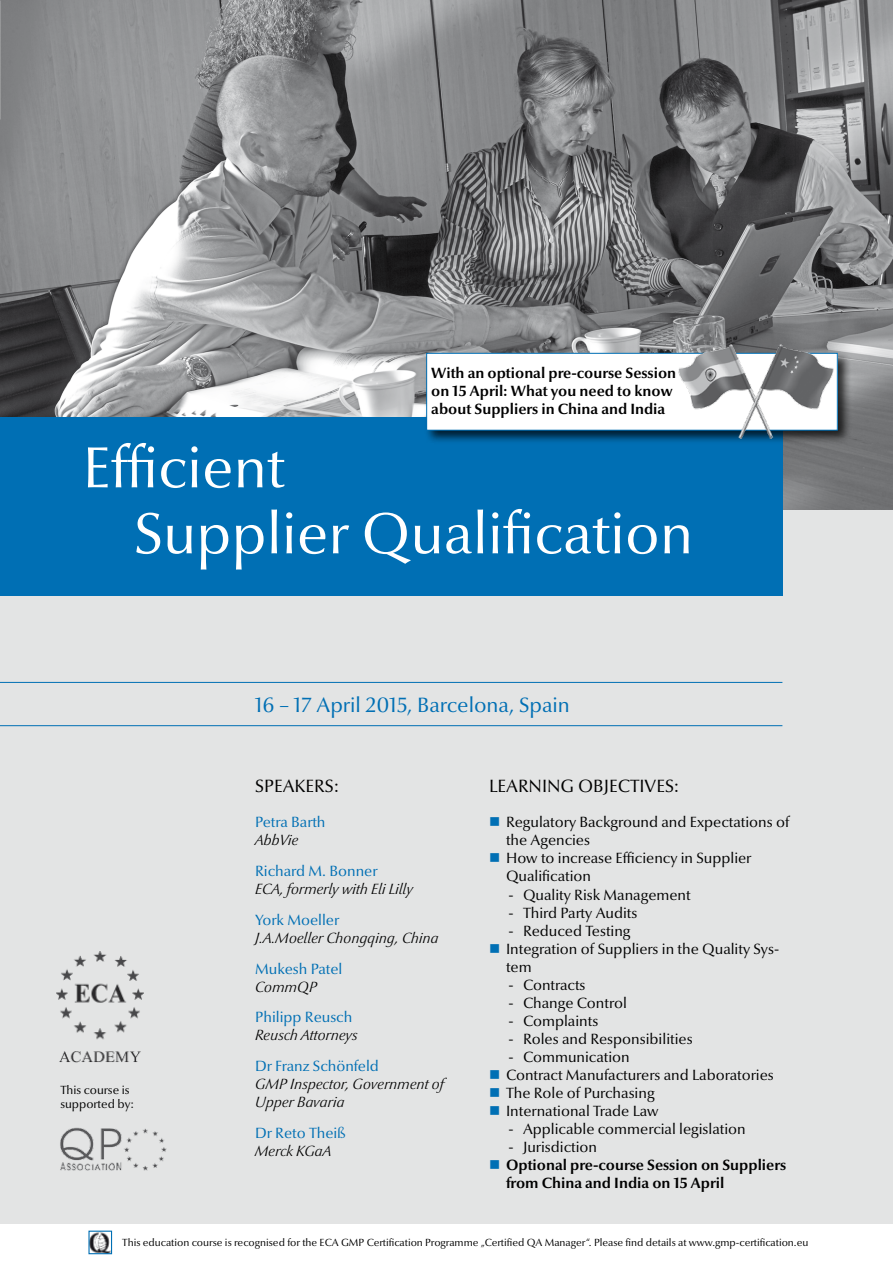
<style>
.page{position:relative;width:893px;height:1263px;background:#fff}
.page>*{position:absolute;margin:0;border:0;box-sizing:border-box;transform-origin:0 0}
.t1{font:58.5px/66px "Optima Nova LT";color:#fff}
.t2{font:21px "Optima Nova LT";color:#006fb4}
.t3{font:18px "Optima Nova LT";color:#000}
.t4{font:15px/18px "Optima Nova LT";color:#000}
.t5{font:700 15px/18px "Optima Nova LT";color:#000}
.t6{font:italic 300 15px/18px "Optima Nova LT";color:#000}
.t7{font:15px "Optima Nova LT";color:#006fb4}
.t8{font:12px/14.4px "Optima Nova LT";color:#000}
.t9{font:10.5px "Optima Nova LT";color:#000}
</style>
<div class="page">
<img style="left:0;top:0;width:893px;height:510px">
<div style="left:0;top:510px;width:893px;height:714px;background:#e3e4e4"></div>
<img style="left:60px;top:1127px;width:107px;height:44px">
<img style="left:57px;top:952px;width:86px;height:111px">
<div style="left:0;top:417px;width:782px;height:178px;background:#006fb4"></div>
<hr style="left:0;top:682px;width:782px;height:1px;background:#006fb4">
<hr style="left:0;top:725px;width:782px;height:1px;background:#006fb4">
<img style="left:90px;top:1232px;width:20px;height:20px">
<div style="left:88px;top:1230px;width:24px;height:24px;border:1px solid #006fb4"></div>
<div style="left:424px;top:351px;width:428px;height:94px;background:#000;opacity:.75"></div>
<div style="left:427px;top:353px;width:410px;height:77px;background:#fff"></div>
<div style="left:426px;top:353px;width:412px;height:78px;border:1px solid #006fb4"></div>
<img style="left:678px;top:345px;width:156px;height:94px">
<p class="t5" style="left:431px;top:364px;width:246px">With an optional pre-course Session on 15 April: What you need to know about Suppliers in China and India</p>
<h1 class="t1" style="left:134px;top:436px;width:561px;text-indent:-51px">Efficient<br>Supplier Qualification</h1>
<p class="t8" style="left:60px;top:1083px;width:75px">This course is supported by:</p>
<h2 class="t2" style="left:255px;top:692px;width:316px">16 – 17 April 2015, Barcelona, Spain</h2>
<p class="t3" style="left:255px;top:776px;width:85px">SPEAKERS:</p>
<p class="t7" style="left:255px;top:813px;width:72px">Petra Barth</p>
<p class="t6" style="left:255px;top:831px;width:45px">AbbVie</p>
<p class="t7" style="left:255px;top:862px;width:124px">Richard M. Bonner</p>
<p class="t6" style="left:255px;top:880px;width:159px">ECA, formerly with Eli Lilly</p>
<p class="t7" style="left:255px;top:911px;width:86px">York Moeller</p>
<p class="t6" style="left:255px;top:929px;width:185px">J.A.Moeller Chongqing, China</p>
<p class="t7" style="left:255px;top:960px;width:89px">Mukesh Patel</p>
<p class="t6" style="left:255px;top:978px;width:63px">CommQP</p>
<p class="t7" style="left:255px;top:1008px;width:99px">Philipp Reusch</p>
<p class="t6" style="left:255px;top:1026px;width:104px">Reusch Attorneys</p>
<p class="t7" style="left:255px;top:1057px;width:125px">Dr Franz Schönfeld</p>
<p class="t6" style="left:255px;top:1075px;width:191px">GMP Inspector, Government of<br>Upper Bavaria</p>
<p class="t7" style="left:255px;top:1124px;width:92px">Dr Reto Theiß</p>
<p class="t6" style="left:255px;top:1142px;width:78px">Merck KGaA</p>
<p class="t3" style="left:489px;top:775px;width:192px">LEARNING OBJECTIVES:</p>
<p class="t4" style="left:506px;top:813px;width:285px">Regulatory Background and Expectations of the Agencies<br>How to increase Efficiency in Supplier<br>Qualification</p>
<p class="t4" style="left:508px;top:886px;width:184px">- Quality Risk Management</p>
<p class="t4" style="left:508px;top:904px;width:130px">- Third Party Audits</p>
<p class="t4" style="left:506px;top:922px;width:275px">- Reduced Testing<br>Integration of Suppliers in the Quality Sys&shy;tem</p>
<p class="t4" style="left:508px;top:976px;width:79px">- Contracts</p>
<p class="t4" style="left:508px;top:994px;width:120px">- Change Control</p>
<p class="t4" style="left:508px;top:1012px;width:91px">- Complaints</p>
<p class="t4" style="left:508px;top:1030px;width:186px">- Roles and Responsibilities</p>
<p class="t4" style="left:506px;top:1048px;width:269px">- Communication<br>Contract Manufacturers and Laboratories<br>The Role of Purchasing<br>International Trade Law</p>
<p class="t4" style="left:508px;top:1120px;width:239px">- Applicable commercial legislation</p>
<p class="t4" style="left:508px;top:1138px;width:90px">- Jurisdiction</p>
<p class="t5" style="left:506px;top:1156px;width:282px">Optional pre-course Session on Suppliers from China and India on 15 April</p>
<p class="t9" style="left:122px;top:1236px;width:688px">This education course is recognised for the ECA GMP Certification Programme „Certified QA Manager“. Please find details at www.gmp-certification.eu</p>
</div>
